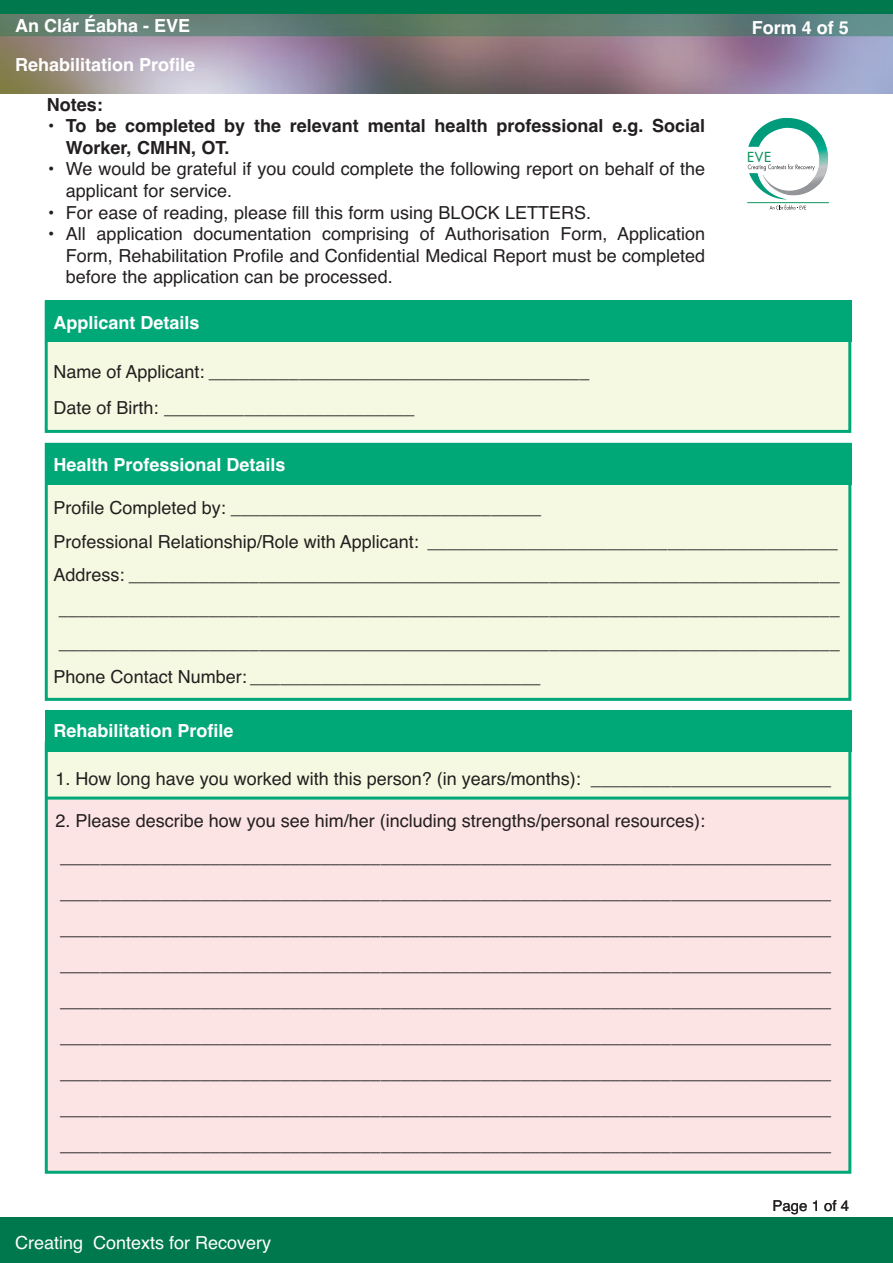
<style>
.page{position:relative;width:893px;height:1263px;background:#fff}
.page>*{position:absolute;margin:0;border:0;box-sizing:border-box;transform-origin:0 0}
.t1{font:18px/36px "Helvetica";color:#231f20}
.t2{font:700 18px "Helvetica";color:#fff}
.t3{font:700 18px/21.6px "Helvetica";color:#231f20}
.t4{font:18px "Helvetica";color:#fff}
.t5{font:15px "Helvetica";color:#231f20}
.t6{font:13.5px "Futura";color:#0f9660}
.s1{font-weight:400}
</style>
<div class="page">
<img style="left:0;top:14px;width:893px;height:80px">
<div style="left:0;top:0;width:893px;height:14px;background:#00784d"></div>
<div style="left:46px;top:741px;width:803px;height:72px;background:#f6f9e1"></div>
<div style="left:46px;top:798px;width:803px;height:373px;background:#fce3e4"></div>
<div style="left:0;top:1217px;width:893px;height:46px;background:#00784d"></div>
<div style="left:48px;top:446px;width:800px;height:252px;background:#f6f9e1"></div>
<div style="left:45px;top:443px;width:806px;height:258px;border:3px solid #00a777"></div>
<div style="left:45px;top:443px;width:806px;height:41px;background:#00a777"></div>
<div style="left:45px;top:710px;width:806px;height:41px;background:#00a777"></div>
<div style="left:48px;top:304px;width:800px;height:126px;background:#f6f9e1"></div>
<div style="left:45px;top:301px;width:806px;height:132px;border:3px solid #00a777"></div>
<div style="left:45px;top:301px;width:806px;height:41px;background:#00a777"></div>
<hr style="left:747px;top:202px;width:82px;height:1px;background:#0f9660">
<svg style="left:748px;top:118px;width:80px;height:92px"></svg>
<hr style="left:46px;top:796px;width:804px;height:3px;background:#00a777">
<p class="t2" style="left:15px;top:15px;width:177px">An Clár Éabha - EVE</p>
<p class="t2" style="left:15px;top:54px;width:182px">Rehabilitation Profile</p>
<p class="t3" style="left:47px;top:94px;width:58px">Notes:</p>
<p class="t3" style="left:66px;top:115px;width:641px;text-indent:-19px"><span class="s1">•</span> To be completed by the relevant mental health professional e.g. Social<br>Worker, CMHN, OT.</p>
<p class="t1" style="left:66px;top:158px;width:641px;line-height:21.6px;text-indent:-19px">• We would be grateful if you could complete the following report on behalf of the applicant for service.</p>
<p class="t1" style="left:47px;top:194px;width:546px">• For ease of reading, please fill this form using BLOCK LETTERS.</p>
<p class="t1" style="left:66px;top:223px;width:641px;line-height:21.6px;text-align:justify;text-indent:-19px">• All application documentation comprising of Authorisation Form, Application Form, Rehabilitation Profile and Confidential Medical Report must be completed before the application can be processed.</p>
<p class="t2" style="left:53px;top:312px;width:148px">Applicant Details</p>
<p class="t1" style="left:54px;top:353px;width:537px">Name of Applicant: ______________________________________<br>Date of Birth: _________________________</p>
<p class="t2" style="left:53px;top:454px;width:234px">Health Professional Details</p>
<p class="t2" style="left:752px;top:17px;width:99px">Form 4 of 5</p>
<p class="t6" style="left:747px;top:150px;width:26px">EVE</p>
<p class="t1" style="left:54px;top:491px;width:788px;line-height:33.8px">Profile Completed by: _______________________________<br>Professional Relationship/Role with Applicant: _________________________________________ Address: _______________________________________________________________________ ______________________________________________________________________________ ______________________________________________________________________________ Phone Contact Number: _____________________________</p>
<p class="t2" style="left:53px;top:720px;width:182px">Rehabilitation Profile</p>
<p class="t1" style="left:56px;top:761px;width:777px">1. How long have you worked with this person? (in years/months): ________________________</p>
<p class="t1" style="left:56px;top:803px;width:777px">2. Please describe how you see him/her (including strengths/personal resources): _____________________________________________________________________________ _____________________________________________________________________________ _____________________________________________________________________________ _____________________________________________________________________________ _____________________________________________________________________________ _____________________________________________________________________________ _____________________________________________________________________________ _____________________________________________________________________________ _____________________________________________________________________________</p>
<p class="t4" style="left:15px;top:1232px;width:258px">Creating Contexts for Recovery</p>
<p class="t5" style="left:772px;top:1197px;width:78px">Page 1 of 4</p>
</div>
